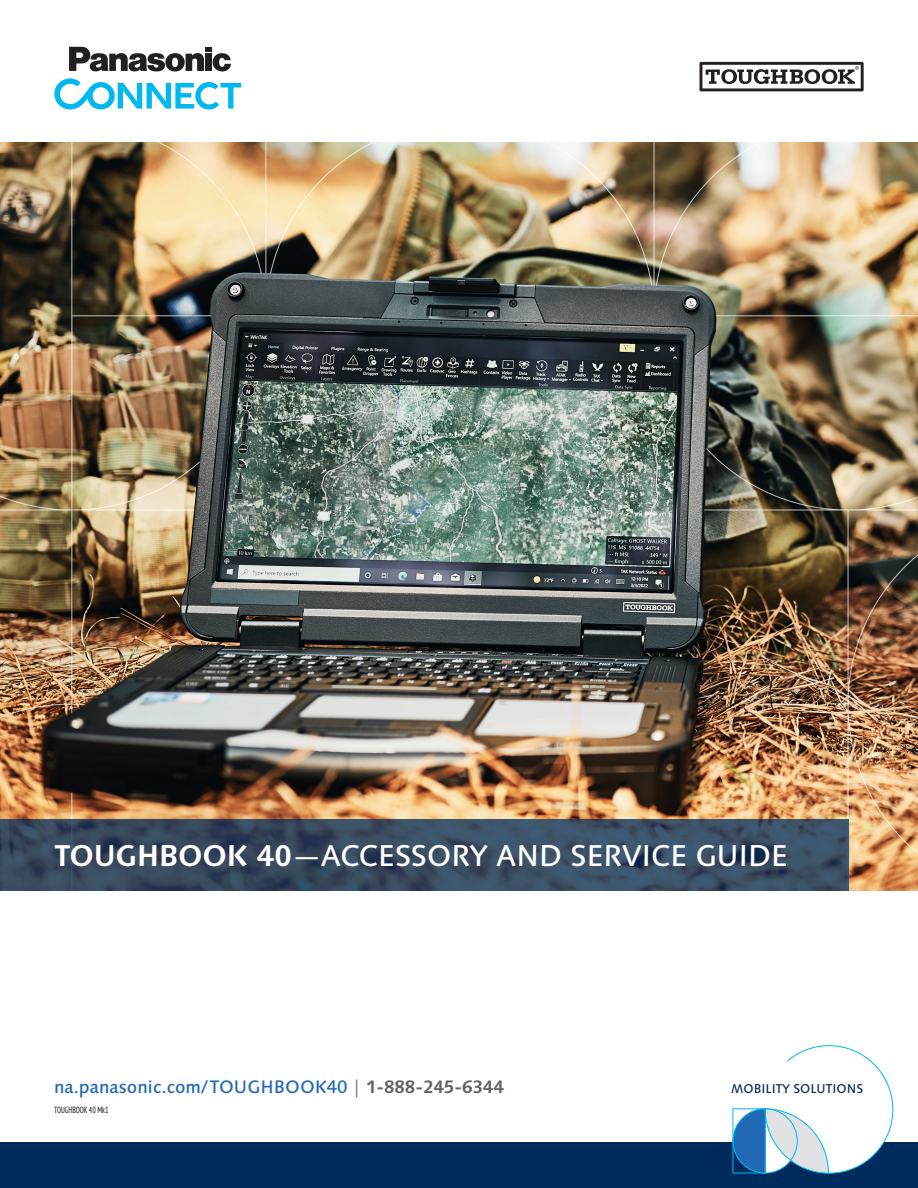
<style>
.page{position:relative;width:918px;height:1188px;background:#fff}
.page>*{position:absolute;margin:0;border:0;box-sizing:border-box;transform-origin:0 0}
.t1{font:500 30px "Syntax Next LT Pro";letter-spacing:-.02em;color:#fff}
.t2{font:500 18px "Syntax Next LT Pro";color:#2169b4}
.t3{font:500 12.75px "Syntax Next LT Pro";color:#002b5c}
.t4{font:condensed 9px "PT Sans Pro";color:#231f20}
.s1{font-weight:700}
.s2{font-weight:300;color:#636366}
.s3{font-weight:700;color:#636366}
</style>
<div class="page">
<div style="left:0;top:1142px;width:918px;height:46px;background:#002b5c"></div>
<svg style="left:700px;top:62px;width:164px;height:29px"></svg>
<svg style="left:733px;top:1045px;width:161px;height:129px"></svg>
<svg style="left:69px;top:47px;width:162px;height:25px"></svg>
<svg style="left:54px;top:78px;width:187px;height:32px"></svg>
<img style="left:0;top:143px;width:918px;height:748px">
<svg style="left:0;top:819px;width:848px;height:72px;background:#384a60"></svg>
<h1 class="t1" style="left:54px;top:837px;width:735px"><span class="s1">TOUGHBOOK 40</span>—ACCESSORY AND SERVICE GUIDE</h1>
<p class="t2" style="left:54px;top:1075px;width:451px">na.panasonic.com/TOUGHBOOK40 <span class="s2">|</span> <span class="s3">1-888-245-6344</span></p>
<p class="t4" style="left:54px;top:1104px;width:56px">TOUGHBOOK 40 Mk1</p>
<p class="t3" style="left:731px;top:1081px;width:134px">MOBILITY SOLUTIONS</p>
</div>
